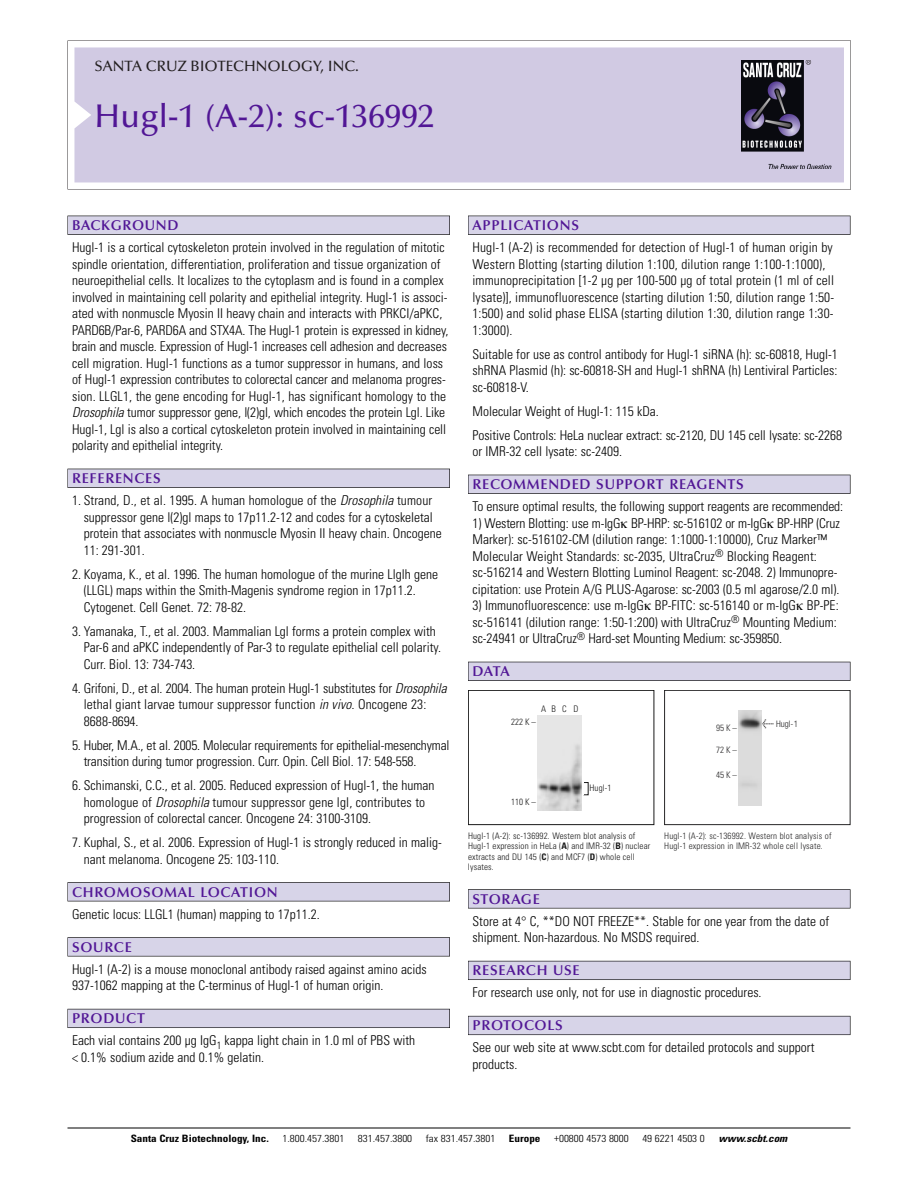
<style>
.page{position:relative;width:918px;height:1188px;background:#fff}
.page>*{position:absolute;margin:0;border:0;box-sizing:border-box;transform-origin:0 0}
.t1{font:500 33px "Optima";color:#511695}
.t2{font:500 15px "Optima";color:#231f20}
.t3{font:600 14.25px "Optima";letter-spacing:.05em;color:#511695}
.t4{font:300 condensed 13.5px/16.5px "Univers";color:#000}
.t5{font:300 condensed 10.2px "Univers";color:#000;scale:1.1 1}
.t6{font:700 condensed 10.2px "Univers";color:#000;scale:1.1 1}
.t7{font:italic 700 condensed 10.2px "Univers";color:#000;scale:1.1 1}
.t8{font:300 condensed 9px/10.5px "Univers";letter-spacing:.015em;color:#191919}
.t9{font:300 condensed 9px/10.5px "Univers";letter-spacing:.015em;color:#272627}
.t10{font:300 condensed 9px "Helvetica Neue";color:#272627}
.s1{font-style:italic}
.s2{font-weight:700}
.s3{font-family:"Meta Plus";font-weight:400;font-stretch:normal;font-size:10.5px}
</style>
<div class="page">
<svg style="left:74px;top:41px;width:777px;height:148px"></svg>
<div style="left:74px;top:47px;width:770px;height:135px;background:#d1cae3"></div>
<img style="left:741px;top:60px;width:90px;height:108px">
<div style="left:68px;top:216px;width:382px;height:19px;background:#535256"></div>
<div style="left:68px;top:216px;width:381px;height:18px;background:#d7d4e8"></div>
<div style="left:68px;top:469px;width:382px;height:19px;background:#525156"></div>
<div style="left:68px;top:469px;width:381px;height:18px;background:#d7d4e8"></div>
<div style="left:68px;top:882px;width:382px;height:19px;background:#545357"></div>
<div style="left:68px;top:883px;width:381px;height:18px;background:#d7d4e8"></div>
<div style="left:68px;top:937px;width:382px;height:19px;background:#575659"></div>
<div style="left:68px;top:938px;width:381px;height:18px;background:#d7d4e8"></div>
<div style="left:68px;top:1009px;width:382px;height:19px;background:#595860"></div>
<div style="left:68px;top:1009px;width:381px;height:18px;background:#d7d4e8"></div>
<div style="left:468px;top:216px;width:382px;height:19px;background:#535256"></div>
<div style="left:468px;top:216px;width:382px;height:18px;background:#d7d4e8"></div>
<div style="left:468px;top:475px;width:382px;height:19px;background:#525156"></div>
<div style="left:468px;top:475px;width:382px;height:18px;background:#d7d4e8"></div>
<div style="left:468px;top:662px;width:382px;height:19px;background:#515057"></div>
<div style="left:468px;top:662px;width:382px;height:18px;background:#d7d4e8"></div>
<div style="left:468px;top:889px;width:382px;height:19px;background:#575659"></div>
<div style="left:468px;top:890px;width:382px;height:18px;background:#d7d4e8"></div>
<div style="left:468px;top:961px;width:382px;height:19px;background:#595860"></div>
<div style="left:468px;top:961px;width:382px;height:18px;background:#d7d4e8"></div>
<div style="left:468px;top:1016px;width:382px;height:19px;background:#64626c"></div>
<div style="left:468px;top:1016px;width:382px;height:18px;background:#d7d4e8"></div>
<hr style="left:68px;top:1128px;width:782px;height:1px;background:#000">
<div style="left:468px;top:690px;width:186px;height:135px;border:1px solid #191919"></div>
<img style="left:537px;top:715px;width:45px;height:95px">
<div style="left:664px;top:690px;width:186px;height:135px;border:1px solid #272627"></div>
<img style="left:738px;top:710px;width:23px;height:95px">
<p class="t2" style="left:94px;top:60px;width:266px">SANTA CRUZ BIOTECHNOLOGY, INC.</p>
<p class="t1" style="left:94px;top:102px;width:341px">Hugl-1 (A-2): sc-136992</p>
<p class="t3" style="left:72px;top:219px;width:108px">BACKGROUND</p>
<p class="t4" style="left:72px;top:240px;width:378px">Hugl-1 is a cortical cytoskeleton protein involved in the regulation of mitotic spindle orientation, differentiation, proliferation and tissue organization of neuroepithelial cells. It localizes to the cytoplasm and is found in a complex involved in maintaining cell polarity and epithelial integrity. Hugl-1 is associ&shy;ated with nonmuscle Myosin II heavy chain and interacts with PRKCI/aPKC, PARD6B/Par-6, PARD6A and STX4A. The Hugl-1 protein is expressed in kidney, brain and muscle. Expression of Hugl-1 increases cell adhesion and decreases cell migration. Hugl-1 functions as a tumor suppressor in humans, and loss of Hugl-1 expression contributes to colorectal cancer and melanoma progres&shy;sion. LLGL1, the gene encoding for Hugl-1, has significant homology to the <span class="s1">Drosophila</span>tumor suppressor gene, l(2)gl, which encodes the protein Lgl. Like Hugl-1, Lgl is also a cortical cytoskeleton protein involved in maintaining cell polarity and epithelial integrity.</p>
<p class="t3" style="left:72px;top:472px;width:90px">REFERENCES</p>
<p class="t4" style="left:84px;top:493px;width:360px;text-indent:-12px">1. Strand, D., et al. 1995. A human homologue of the <span class="s1">Drosophila</span>tumour suppressor gene l(2)gl maps to 17p11.2-12 and codes for a cytoskeletal protein that associates with nonmuscle Myosin II heavy chain. Oncogene 11: 291-301.</p>
<p class="t4" style="left:84px;top:567px;width:356px;text-indent:-12px">2. Koyama, K., et al. 1996. The human homologue of the murine Llglh gene (LLGL) maps within the Smith-Magenis syndrome region in 17p11.2.<br>Cytogenet. Cell Genet. 72: 78-82.</p>
<p class="t4" style="left:84px;top:624px;width:359px;text-indent:-12px">3. Yamanaka, T., et al. 2003. Mammalian Lgl forms a protein complex with<br>Par-6 and aPKC independently of Par-3 to regulate epithelial cell polarity.<br>Curr. Biol. 13: 734-743.</p>
<p class="t4" style="left:84px;top:681px;width:367px;text-indent:-12px">4. Grifoni, D., et al. 2004. The human protein Hugl-1 substitutes for <span class="s1">Drosophila </span>lethal giant larvae tumour suppressor function <span class="s1">in vivo.</span>Oncogene 23:<br>8688-8694.</p>
<p class="t4" style="left:84px;top:738px;width:367px;text-indent:-12px">5. Huber, M.A., et al. 2005. Molecular requirements for epithelial-mesenchymal transition during tumor progression. Curr. Opin. Cell Biol. 17: 548-558.</p>
<p class="t4" style="left:84px;top:778px;width:352px;text-indent:-12px">6. Schimanski, C.C., et al. 2005. Reduced expression of Hugl-1, the human homologue of <span class="s1">Drosophila</span>tumour suppressor gene lgl, contributes to progression of colorectal cancer. Oncogene 24: 3100-3109.</p>
<p class="t4" style="left:84px;top:835px;width:360px;text-indent:-12px">7. Kuphal, S., et al. 2006. Expression of Hugl-1 is strongly reduced in malig&shy;nant melanoma. Oncogene 25: 103-110.</p>
<p class="t3" style="left:72px;top:886px;width:207px">CHROMOSOMAL LOCATION</p>
<p class="t4" style="left:72px;top:907px;width:249px">Genetic locus: LLGL1 (human) mapping to 17p11.2.</p>
<p class="t3" style="left:72px;top:941px;width:61px">SOURCE</p>
<p class="t4" style="left:72px;top:962px;width:356px">Hugl-1 (A-2) is a mouse monoclonal antibody raised against amino acids<br>937-1062 mapping at the C-terminus of Hugl-1 of human origin.</p>
<p class="t3" style="left:72px;top:1012px;width:74px">PRODUCT</p>
<p class="t4" style="left:72px;top:1034px;width:345px">Each vial contains 200 µg IgG<sub>1</sub> kappa light chain in 1.0 ml of PBS with &lt; 0.1% sodium azide and 0.1% gelatin.</p>
<p class="t3" style="left:473px;top:219px;width:108px">APPLICATIONS</p>
<p class="t4" style="left:473px;top:240px;width:363px">Hugl-1 (A-2) is recommended for detection of Hugl-1 of human origin by Western Blotting (starting dilution 1:100, dilution range 1:100-1:1000), immunoprecipitation [1-2 µg per 100-500 µg of total protein (1 ml of cell lysate)], immunofluorescence (starting dilution 1:50, dilution range 1:50- 1:500) and solid phase ELISA (starting dilution 1:30, dilution range 1:30- 1:3000).</p>
<p class="t4" style="left:473px;top:347px;width:367px;text-align:justify">Suitable for use as control antibody for Hugl-1 siRNA (h): sc-60818, Hugl-1 shRNA Plasmid (h): sc-60818-SH and Hugl-1 shRNA (h) Lentiviral Particles: sc-60818-V.</p>
<p class="t4" style="left:473px;top:404px;width:188px">Molecular Weight of Hugl-1: 115 kDa.</p>
<p class="t4" style="left:473px;top:428px;width:371px">Positive Controls: HeLa nuclear extract: sc-2120, DU 145 cell lysate: sc-2268 or IMR-32 cell lysate: sc-2409.</p>
<p class="t3" style="left:473px;top:478px;width:273px">RECOMMENDED SUPPORT REAGENTS</p>
<p class="t4" style="left:473px;top:499px;width:372px">To ensure optimal results, the following support reagents are recommended:</p>
<p class="t4" style="left:473px;top:516px;width:369px">1) Western Blotting: use m-IgG BP-HRP: sc-516102 or m-IgG BP-HRP (Cruz Marker): sc-516102-CM (dilution range: 1:1000-1:10000), Cruz Marker™ Molecular Weight Standards: sc-2035, UltraCruz<sup>®</sup> Blocking Reagent: sc-516214 and Western Blotting Luminol Reagent: sc-2048. 2) Immunopre&shy;cipitation: use Protein A/G PLUS-Agarose: sc-2003 (0.5 ml agarose/2.0 ml).</p>
<p class="t4" style="left:473px;top:598px;width:368px">3) Immunofluorescence: use m-IgG BP-FITC: sc-516140 or m-IgG BP-PE: sc-516141 (dilution range: 1:50-1:200) with UltraCruz<sup>®</sup> Mounting Medium: sc-24941 or UltraCruz<sup>®</sup> Hard-set Mounting Medium: sc-359850.</p>
<p class="t3" style="left:473px;top:665px;width:39px">DATA</p>
<p class="t8" style="left:541px;top:704px;width:39px">ABCD</p>
<p class="t8" style="left:511px;top:717px;width:26px">222 K –</p>
<p class="t8" style="left:511px;top:797px;width:26px">110 K –</p>
<p class="t8" style="left:589px;top:783px;width:24px">Hugl-1</p>
<p class="t8" style="left:468px;top:831px;width:184px">Hugl-1 (A-2): sc-136992. Western blot analysis of Hugl-1 expression in HeLa (<span class="s2">A</span>) and IMR-32 (<span class="s2">B</span>) nuclear extracts and DU 145 (<span class="s2">C</span>) and MCF7 (<span class="s2">D</span>) whole cell lysates.</p>
<p class="t9" style="left:716px;top:724px;width:22px">95K–</p>
<p class="t9" style="left:716px;top:746px;width:22px">72K–</p>
<p class="t9" style="left:716px;top:771px;width:22px">45K–</p>
<p class="t10" style="left:762px;top:720px;width:37px"><span class="s3">&lt;</span> Hugl-1</p>
<p class="t9" style="left:664px;top:831px;width:169px">Hugl-1 (A-2): sc-136992. Western blot analysis of<br>Hugl-1 expression in IMR-32 whole cell lysate.</p>
<p class="t3" style="left:473px;top:893px;width:69px">STORAGE</p>
<p class="t4" style="left:473px;top:914px;width:358px">Store at 4° C, **DO NOT FREEZE**. Stable for one year from the date of shipment. Non-hazardous. No MSDS required.</p>
<p class="t3" style="left:473px;top:964px;width:109px">RESEARCH USE</p>
<p class="t4" style="left:473px;top:986px;width:291px">For research use only, not for use in diagnostic procedures.</p>
<p class="t3" style="left:473px;top:1020px;width:92px">PROTOCOLS</p>
<p class="t4" style="left:473px;top:1041px;width:343px">See our web site at www.scbt.com for detailed protocols and support products.</p>
<p class="t6" style="left:131px;top:1135px;width:127px">Santa Cruz Biotechnology, Inc.</p>
<p class="t5" style="left:282px;top:1135px;width:58px">1.800.457.3801</p>
<p class="t5" style="left:358px;top:1135px;width:51px">831.457.3800</p>
<p class="t5" style="left:426px;top:1135px;width:65px">fax 831.457.3801</p>
<p class="t6" style="left:509px;top:1135px;width:30px">Europe</p>
<p class="t5" style="left:554px;top:1135px;width:69px">+00800 4573 8000</p>
<p class="t5" style="left:642px;top:1135px;width:58px">49 6221 4503 0</p>
<p class="t7" style="left:719px;top:1135px;width:66px">www.scbt.com</p>
</div>
